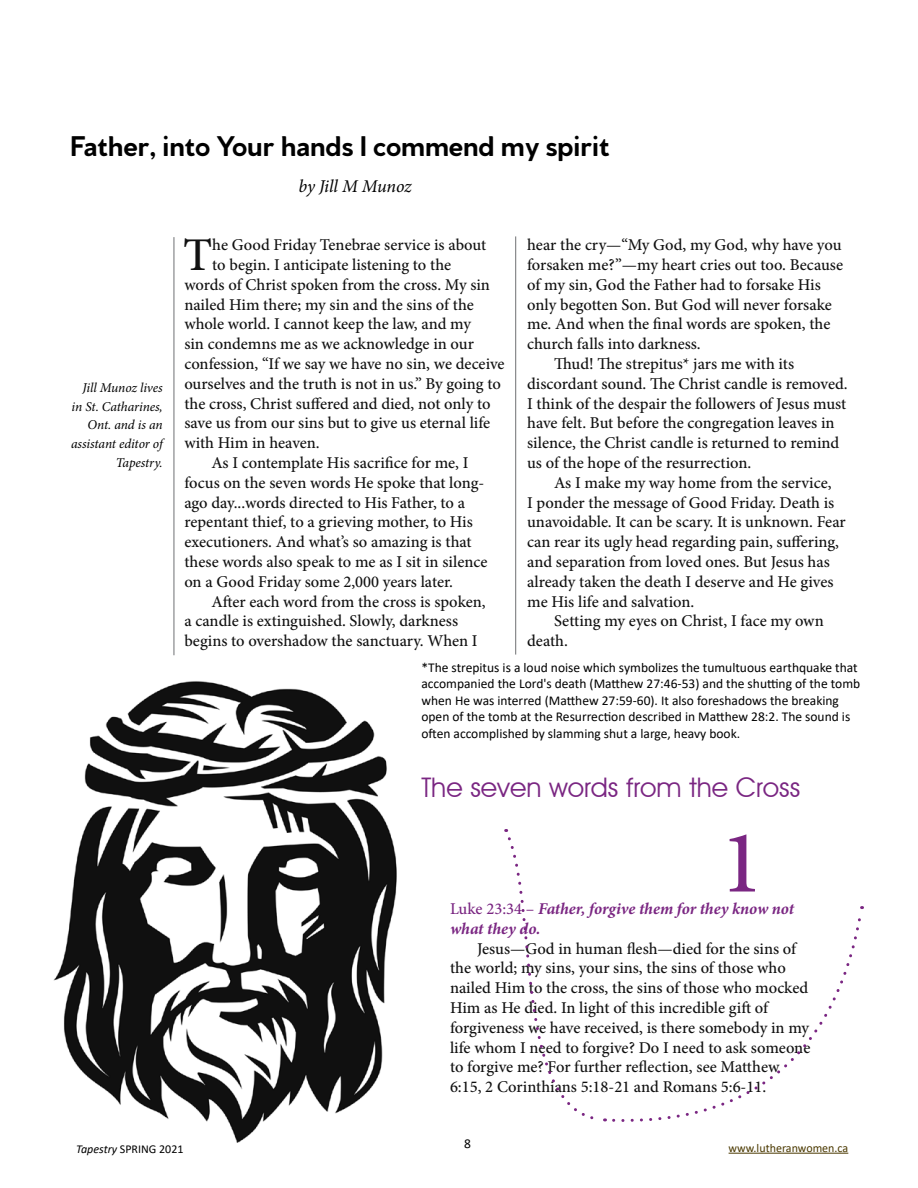
<style>
.page{position:relative;width:918px;height:1188px;background:#fff}
.page>*{position:absolute;margin:0;border:0;box-sizing:border-box;transform-origin:0 0}
.t1{font:500 90px "Minion Pro";color:#7a2682}
.t2{font:500 46.95px "Minion Pro";color:#111}
.t3{font:700 30px "Venti CF";letter-spacing:-.005em;color:#000}
.t4{font:27px "Avant Garde IT Cby BT";color:#7a2682}
.t5{font:italic 18px "Minion Pro";letter-spacing:-.015em;color:#000}
.t6{font:500 16.5px/19.8px "Minion Pro";letter-spacing:-.005em;color:#111}
.t7{font:italic 700 16.5px/19.8px "Minion Pro";letter-spacing:-.005em;color:#7a2682}
.t8{font:13.5px/16.5px "Calibri";color:#000}
.t9{font:italic 13.5px/18.8px "Minion Pro";letter-spacing:-.01em;color:#000;text-align:right}
.t10{font:12px "Calibri";color:#4b3900}
.t11{font:12px "Calibri";color:#000}
.s1{font-weight:500;font-style:normal}
.s2{font-style:italic}
</style>
<div class="page">
<img style="left:53px;top:681px;width:344px;height:462px">
<hr style="left:729px;top:1153px;width:119px;height:1px;background:#4b3900">
<svg style="left:612px;top:909px;width:251px;height:213px"></svg>
<svg style="left:505px;top:829px;width:101px;height:293px"></svg>
<hr style="left:174px;top:237px;width:1px;height:418px;background:#6f7073">
<hr style="left:515px;top:236px;width:1px;height:419px;background:#6f7073">
<h3 class="t3" style="left:70px;top:127px;width:541px">Father, into Your hands I commend my spirit</h3>
<p class="t5" style="left:299px;top:174px;width:115px">by Jill M Munoz</p>
<p class="t9" style="left:71px;top:378px;width:93px">Jill Munoz lives in St. Catharines,<br>Ont. and is an assistant editor of<br>Tapestry.</p>
<h2 class="t2" style="left:183px;top:223px;width:31px">T</h2>
<p class="t6" style="left:212px;top:235px;width:276px">he Good Friday Tenebrae service is about</p>
<p class="t6" style="left:212px;top:255px;width:240px">to begin. I anticipate listening to the</p>
<p class="t6" style="left:184px;top:275px;width:307px">words of Christ spoken from the cross. My sin</p>
<p class="t6" style="left:184px;top:295px;width:291px">nailed Him there; my sin and the sins of the</p>
<p class="t6" style="left:184px;top:314px;width:288px">whole world. I cannot keep the law, and my</p>
<p class="t6" style="left:184px;top:334px;width:291px">sin condemns me as we acknowledge in our</p>
<p class="t6" style="left:184px;top:354px;width:322px">confession, “If we say we have no sin, we deceive</p>
<p class="t6" style="left:184px;top:374px;width:318px">ourselves and the truth is not in us.” By going to</p>
<p class="t6" style="left:184px;top:394px;width:308px">the cross, Christ suffered and died, not only to</p>
<p class="t6" style="left:184px;top:413px;width:307px">save us from our sins but to give us eternal life</p>
<p class="t6" style="left:184px;top:433px;width:137px">with Him in heaven.</p>
<p class="t6" style="left:211px;top:453px;width:259px">As I contemplate His sacrifice for me, I</p>
<p class="t6" style="left:184px;top:473px;width:302px">focus on the seven words He spoke that long-</p>
<p class="t6" style="left:184px;top:493px;width:282px">ago day...words directed to His Father, to a</p>
<p class="t6" style="left:184px;top:512px;width:290px">repentant thief, to a grieving mother, to His</p>
<p class="t6" style="left:184px;top:532px;width:289px">executioners. And what’s so amazing is that</p>
<p class="t6" style="left:184px;top:552px;width:305px">these words also speak to me as I sit in silence</p>
<p class="t6" style="left:184px;top:572px;width:270px">on a Good Friday some 2,000 years later.</p>
<p class="t6" style="left:211px;top:592px;width:276px">After each word from the cross is spoken,</p>
<p class="t6" style="left:184px;top:611px;width:275px">a candle is extinguished. Slowly, darkness</p>
<p class="t6" style="left:184px;top:631px;width:295px">begins to overshadow the sanctuary. When I</p>
<p class="t6" style="left:527px;top:235px;width:316px">hear the cry—“My God, my God, why have you</p>
<p class="t6" style="left:527px;top:255px;width:317px">forsaken me?”—my heart cries out too. Because</p>
<p class="t6" style="left:527px;top:275px;width:295px">of my sin, God the Father had to forsake His</p>
<p class="t6" style="left:527px;top:295px;width:306px">only begotten Son. But God will never forsake</p>
<p class="t6" style="left:527px;top:314px;width:305px">me. And when the final words are spoken, the</p>
<p class="t6" style="left:527px;top:334px;width:175px">church falls into darkness.</p>
<p class="t6" style="left:554px;top:354px;width:242px">Thud! The strepitus* jars me with its</p>
<p class="t6" style="left:527px;top:374px;width:322px">discordant sound. The Christ candle is removed.</p>
<p class="t6" style="left:527px;top:394px;width:321px">I think of the despair the followers of Jesus must</p>
<p class="t6" style="left:527px;top:413px;width:309px">have felt. But before the congregation leaves in</p>
<p class="t6" style="left:527px;top:433px;width:314px">silence, the Christ candle is returned to remind</p>
<p class="t6" style="left:527px;top:453px;width:226px">us of the hope of the resurrection.</p>
<p class="t6" style="left:554px;top:473px;width:279px">As I make my way home from the service,</p>
<p class="t6" style="left:527px;top:493px;width:309px">I ponder the message of Good Friday. Death is</p>
<p class="t6" style="left:527px;top:512px;width:320px">unavoidable. It can be scary. It is unknown. Fear</p>
<p class="t6" style="left:527px;top:532px;width:314px">can rear its ugly head regarding pain, suffering,</p>
<p class="t6" style="left:527px;top:552px;width:304px">and separation from loved ones. But Jesus has</p>
<p class="t6" style="left:527px;top:572px;width:308px">already taken the death I deserve and He gives</p>
<p class="t6" style="left:527px;top:592px;width:169px">me His life and salvation.</p>
<p class="t6" style="left:554px;top:611px;width:271px">Setting my eyes on Christ, I face my own</p>
<p class="t6" style="left:527px;top:631px;width:42px">death.</p>
<p class="t8" style="left:421px;top:659px;width:440px">*The strepitus is a loud noise which symbolizes the tumultuous earthquake that accompanied the Lord's death (Matthew 27:46-53) and the shutting of the tomb when He was interred (Matthew 27:59-60). It also foreshadows the breaking open of the tomb at the Resurrection described in Matthew 28:2. The sound is often accomplished by slamming shut a large, heavy book.</p>
<h3 class="t4" style="left:421px;top:771px;width:380px">The seven words from the Cross</h3>
<h1 class="t1" style="left:720px;top:802px;width:45px">1</h1>
<p class="t7" style="left:450px;top:899px;width:346px"><span class="s1">Luke 23:34 –</span> Father, forgive them for they know not what they do.</p>
<p class="t6" style="left:450px;top:939px;width:362px;text-indent:27px">Jesus—God in human flesh—died for the sins of the world; my sins, your sins, the sins of those who nailed Him to the cross, the sins of those who mocked Him as He died. In light of this incredible gift of forgiveness we have received, is there somebody in my life whom I need to forgive? Do I need to ask someone to forgive me? For further reflection, see Matthew 6:15, 2 Corinthians 5:18-21 and Romans 5:6-11.</p>
<p class="t11" style="left:76px;top:1141px;width:109px"><span class="s2">Tapestry</span> SPRING 2021</p>
<p class="t8" style="left:464px;top:1135px;width:8px">8</p>
<p class="t10" style="left:729px;top:1140px;width:121px">www.lutheranwomen.ca</p>
</div>
